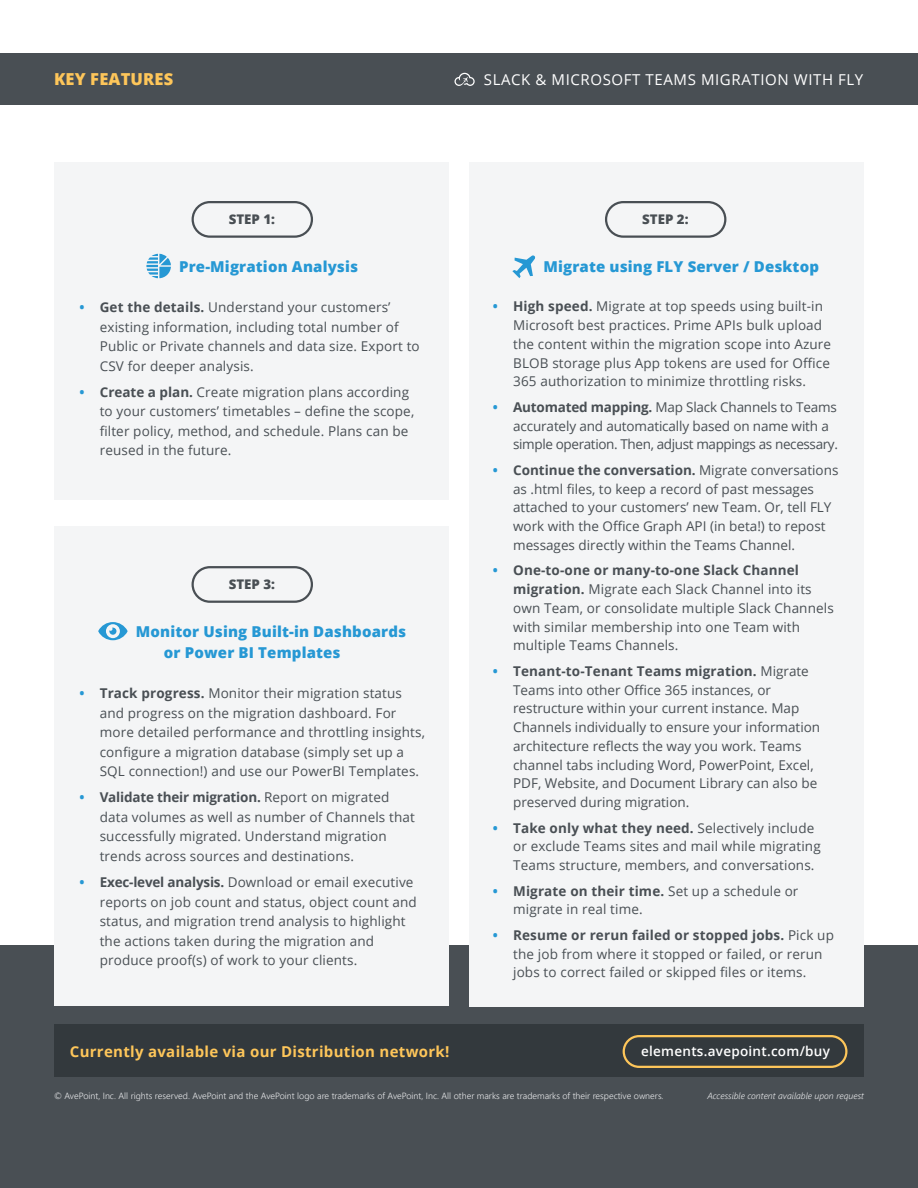
<style>
.page{position:relative;width:918px;height:1188px;background:#fff}
.page>*{position:absolute;margin:0;border:0;box-sizing:border-box;transform-origin:0 0}
.t1{font:800 16.5px "Open Sans";letter-spacing:.01em;color:#fec65a}
.t2{font:800 15px/21px "Open Sans";letter-spacing:.01em;color:#2698d4}
.t3{font:700 15px "Open Sans";letter-spacing:.02em;color:#fec65a}
.t4{font:15px "Open Sans";letter-spacing:.04em;color:#fff}
.t5{font:13.5px/18.8px "Open Sans";letter-spacing:.01em;color:#494f54}
.t6{font:13.5px/18.8px "Open Sans";letter-spacing:-.015em;color:#494f54}
.t7{font:600 13.5px "Open Sans";letter-spacing:.02em;color:#fff}
.t8{font:800 13.35px "Open Sans";color:#494f54}
.t9{font:300 9px "Segoe UI";color:#e6e7e9}
.t10{font:italic 300 9px "Segoe UI";color:#e6e7e9}
.s1{font-weight:700;color:#2698d4}
.s2{font-weight:700}
</style>
<div class="page">
<div style="left:0;top:53px;width:918px;height:52px;background:#494f54"></div>
<div style="left:0;top:945px;width:918px;height:243px;background:#494f54"></div>
<div style="left:54px;top:1024px;width:810px;height:53px;background:#33393d"></div>
<div style="left:470px;top:162px;width:394px;height:844px;background:#f4f5f6"></div>
<div style="left:605px;top:201px;width:121px;height:37px;border:2px solid #494f54;border-radius:17px"></div>
<svg style="left:512px;top:255px;width:23px;height:23px"></svg>
<div style="left:54px;top:162px;width:395px;height:338px;background:#f4f5f6"></div>
<div style="left:192px;top:201px;width:121px;height:37px;border:2px solid #494f54;border-radius:17px"></div>
<svg style="left:146px;top:254px;width:25px;height:24px"></svg>
<div style="left:54px;top:526px;width:395px;height:480px;background:#f4f5f6"></div>
<div style="left:192px;top:566px;width:121px;height:37px;border:2px solid #494f54;border-radius:17px"></div>
<svg style="left:98px;top:622px;width:30px;height:18px"></svg>
<div style="left:623px;top:1035px;width:225px;height:33px;border:2px solid #fec65a;border-radius:15px"></div>
<svg style="left:454px;top:73px;width:21px;height:13px"></svg>
<p class="t1" style="left:54px;top:67px;width:121px">KEY FEATURES</p>
<p class="t4" style="left:484px;top:69px;width:381px">SLACK &amp; MICROSOFT TEAMS MIGRATION WITH FLY</p>
<p class="t8" style="left:229px;top:209px;width:48px">STEP 1:</p>
<p class="t2" style="left:179px;top:256px;width:180px">Pre-Migration Analysis</p>
<p class="t5" style="left:100px;top:297px;width:321px;line-height:19.5px;text-indent:-20px"><span class="s1">•</span> <span class="s2">Get the details.</span> Understand your customers’ existing information, including total number of Public or Private channels and data size. Export to CSV for deeper analysis.</p>
<p class="t5" style="left:100px;top:382px;width:316px;line-height:19.5px;text-indent:-20px"><span class="s1">•</span> <span class="s2">Create a plan.</span> Create migration plans according to your customers’ timetables – define the scope, filter policy, method, and schedule. Plans can be reused in the future.</p>
<p class="t8" style="left:229px;top:574px;width:48px">STEP 3:</p>
<p class="t2" style="left:164px;top:621px;width:244px;text-indent:-28px">Monitor Using Built-in Dashboards or Power BI Templates</p>
<p class="t5" style="left:100px;top:683px;width:327px;line-height:19.5px;text-indent:-20px"><span class="s1">•</span> <span class="s2">Track progress.</span> Monitor their migration status and progress on the migration dashboard. For more detailed performance and throttling insights, configure a migration database (simply set up a SQL connection!) and use our PowerBI Templates.</p>
<p class="t5" style="left:100px;top:787px;width:317px;line-height:19.5px;text-indent:-20px"><span class="s1">•</span> <span class="s2">Validate their migration.</span> Report on migrated data volumes as well as number of Channels that successfully migrated. Understand migration trends across sources and destinations.</p>
<p class="t5" style="left:100px;top:872px;width:319px;line-height:19.5px;text-indent:-20px"><span class="s1">•</span> <span class="s2">Exec-level analysis.</span> Download or email executive reports on job count and status, object count and status, and migration trend analysis to highlight the actions taken during the migration and produce proof(s) of work to your clients.</p>
<p class="t8" style="left:642px;top:209px;width:48px">STEP 2:</p>
<p class="t2" style="left:543px;top:256px;width:277px">Migrate using FLY Server / Desktop</p>
<p class="t5" style="left:513px;top:297px;width:319px;text-indent:-20px"><span class="s1">•</span> <span class="s2">High speed.</span> Migrate at top speeds using built-in Microsoft best practices. Prime APIs bulk upload the content within the migration scope into Azure BLOB storage plus App tokens are used for Office 365 authorization to minimize throttling risks.</p>
<p class="t6" style="left:513px;top:397px;width:326px;text-indent:-20px"><span class="s1">•</span> <span class="s2">Automated mapping.</span> Map Slack Channels to Teams accurately and automatically based on name with a simple operation. Then, adjust mappings as necessary.</p>
<p class="t5" style="left:513px;top:460px;width:327px;text-indent:-20px"><span class="s1">•</span> <span class="s2">Continue the conversation.</span> Migrate conversations as .html files, to keep a record of past messages attached to your customers’ new Team. Or, tell FLY work with the Office Graph API (in beta!) to repost messages directly within the Teams Channel.</p>
<p class="t5" style="left:513px;top:561px;width:322px;text-indent:-20px"><span class="s1">•</span> <span class="s2">One-to-one or many-to-one Slack Channel migration.</span> Migrate each Slack Channel into its own Team, or consolidate multiple Slack Channels with similar membership into one Team with multiple Teams Channels.</p>
<p class="t5" style="left:513px;top:661px;width:309px;text-indent:-20px"><span class="s1">•</span> <span class="s2">Tenant-to-Tenant Teams migration.</span> Migrate Teams into other Office 365 instances, or restructure within your current instance. Map Channels individually to ensure your information architecture reflects the way you work. Teams channel tabs including Word, PowerPoint, Excel, PDF, Website, and Document Library can also be preserved during migration.</p>
<p class="t5" style="left:513px;top:818px;width:309px;text-indent:-20px"><span class="s1">•</span> <span class="s2">Take only what they need.</span> Selectively include or exclude Teams sites and mail while migrating<br>Teams structure, members, and conversations.</p>
<p class="t5" style="left:513px;top:881px;width:287px;text-indent:-20px"><span class="s1">•</span> <span class="s2">Migrate on their time.</span> Set up a schedule or migrate in real time.</p>
<p class="t5" style="left:513px;top:925px;width:322px;text-indent:-20px"><span class="s1">•</span> <span class="s2">Resume or rerun failed or stopped jobs.</span> Pick up the job from where it stopped or failed, or rerun jobs to correct failed or skipped files or items.</p>
<p class="t3" style="left:70px;top:1041px;width:381px">Currently available via our Distribution network!</p>
<p class="t7" style="left:641px;top:1042px;width:190px">elements.avepoint.com/buy</p>
<p class="t9" style="left:54px;top:1087px;width:611px">© AvePoint, Inc. All rights reserved. AvePoint and the AvePoint logo are trademarks of AvePoint, Inc. All other marks are trademarks of their respective owners.</p>
<p class="t10" style="left:707px;top:1087px;width:158px">Accessible content available upon request</p>
</div>
